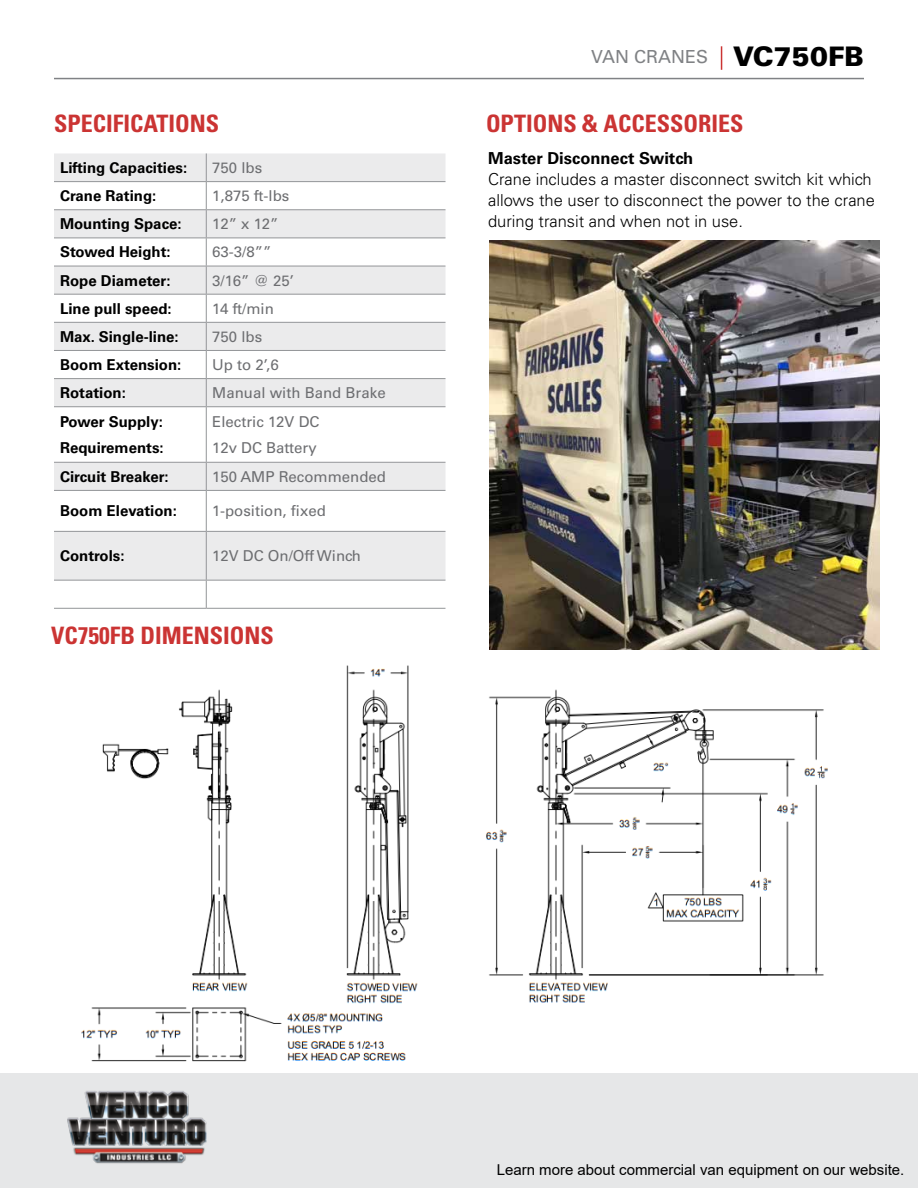
<style>
.page{position:relative;width:918px;height:1188px;background:#fff}
.page>*{position:absolute;margin:0;border:0;box-sizing:border-box;transform-origin:0 0}
.t1{font:700 condensed 24px "Univers LT Std";color:#cb3433}
.t2{font:18px "Univers LT Pro 55 Roman";color:#808285}
.t3{font:300 16.5px/21px "Univers LT Std";color:#000}
.t4{font:700 16.5px "Univers LT Std";color:#000}
.t5{font:700 15px/26.2px "Univers LT Std";color:#000}
.t6{font:15px/26.2px "Univers LT Std";color:#6d6e71}
.t7{font:15px "Arial";color:#000}
.s1{font-family:"Univers LT Std";font-weight:900;font-size:27px;color:#000}
</style>
<div class="page">
<div style="left:0;top:1073px;width:918px;height:115px;background:#e6e7e8"></div>
<svg style="left:54px;top:153px;width:392px;height:427px;fill:#ebebec"></svg>
<hr style="left:54px;top:181px;width:152px;height:1px;background:#939598">
<hr style="left:206px;top:181px;width:240px;height:1px;background:#939598">
<hr style="left:54px;top:209px;width:152px;height:1px;background:#939598">
<hr style="left:206px;top:209px;width:240px;height:1px;background:#939598">
<hr style="left:54px;top:238px;width:152px;height:1px;background:#939598">
<hr style="left:206px;top:238px;width:240px;height:1px;background:#939598">
<hr style="left:54px;top:266px;width:152px;height:1px;background:#939598">
<hr style="left:206px;top:266px;width:240px;height:1px;background:#939598">
<hr style="left:54px;top:294px;width:152px;height:1px;background:#939598">
<hr style="left:206px;top:294px;width:240px;height:1px;background:#939598">
<hr style="left:54px;top:322px;width:152px;height:1px;background:#939598">
<hr style="left:206px;top:322px;width:240px;height:1px;background:#939598">
<hr style="left:54px;top:350px;width:152px;height:1px;background:#939598">
<hr style="left:206px;top:350px;width:240px;height:1px;background:#939598">
<hr style="left:54px;top:378px;width:152px;height:1px;background:#939598">
<hr style="left:206px;top:378px;width:240px;height:1px;background:#939598">
<svg style="left:206px;top:153px;width:1px;height:253px"></svg>
<hr style="left:54px;top:406px;width:152px;height:1px;background:#939598">
<hr style="left:206px;top:406px;width:240px;height:1px;background:#939598">
<hr style="left:206px;top:407px;width:1px;height:55px;background:#939598">
<hr style="left:54px;top:462px;width:152px;height:1px;background:#939598">
<hr style="left:206px;top:462px;width:240px;height:1px;background:#939598">
<svg style="left:206px;top:463px;width:1px;height:27px"></svg>
<hr style="left:54px;top:490px;width:152px;height:1px;background:#939598">
<hr style="left:206px;top:490px;width:240px;height:1px;background:#939598">
<hr style="left:206px;top:491px;width:1px;height:40px;background:#939598">
<hr style="left:54px;top:531px;width:152px;height:1px;background:#939598">
<hr style="left:206px;top:531px;width:240px;height:1px;background:#939598">
<hr style="left:206px;top:532px;width:1px;height:48px;background:#939598">
<hr style="left:54px;top:580px;width:152px;height:1px;background:#939598">
<hr style="left:206px;top:580px;width:240px;height:1px;background:#939598">
<svg style="left:206px;top:581px;width:1px;height:27px"></svg>
<hr style="left:54px;top:608px;width:152px;height:1px;background:#939598">
<hr style="left:206px;top:608px;width:240px;height:1px;background:#939598">
<svg style="left:721px;top:46px;width:1px;height:24px"></svg>
<hr style="left:54px;top:78px;width:810px;height:1px;background:#808285">
<img style="left:67px;top:1091px;width:140px;height:73px">
<img style="left:490px;top:241px;width:389px;height:408px">
<img style="left:81px;top:665px;width:747px;height:397px">
<h1 class="t1" style="left:54px;top:109px;width:167px">SPECIFICATIONS</h1>
<p class="t5" style="left:60px;top:155px;width:129px">Lifting Capacities:</p>
<p class="t6" style="left:212px;top:155px;width:52px">750 lbs</p>
<p class="t5" style="left:60px;top:183px;width:98px">Crane Rating:</p>
<p class="t6" style="left:212px;top:183px;width:79px">1,875 ft-lbs</p>
<p class="t5" style="left:60px;top:211px;width:123px">Mounting Space:</p>
<p class="t6" style="left:212px;top:211px;width:68px">12” x 12”</p>
<p class="t5" style="left:60px;top:239px;width:112px">Stowed Height:</p>
<p class="t6" style="left:212px;top:239px;width:61px">63-3/8””</p>
<p class="t5" style="left:60px;top:267px;width:112px">Rope Diameter:</p>
<p class="t6" style="left:212px;top:267px;width:83px">3/16” @ 25’</p>
<p class="t5" style="left:60px;top:295px;width:113px">Line pull speed:</p>
<p class="t6" style="left:212px;top:295px;width:63px">14 ft/min</p>
<p class="t5" style="left:60px;top:323px;width:120px">Max. Single-line:</p>
<p class="t6" style="left:212px;top:323px;width:52px">750 lbs</p>
<p class="t5" style="left:60px;top:352px;width:123px">Boom Extension:</p>
<p class="t6" style="left:212px;top:352px;width:68px">Up to 2’,6</p>
<p class="t5" style="left:60px;top:380px;width:67px">Rotation:</p>
<p class="t6" style="left:212px;top:380px;width:175px">Manual with Band Brake</p>
<p class="t5" style="left:60px;top:408px;width:105px">Power Supply:<br>Requirements:</p>
<p class="t6" style="left:212px;top:408px;width:109px">Electric 12V DC<br>12v DC Battery</p>
<p class="t5" style="left:60px;top:463px;width:110px">Circuit Breaker:</p>
<p class="t6" style="left:212px;top:463px;width:175px">150 AMP Recommended</p>
<p class="t5" style="left:60px;top:498px;width:118px">Boom Elevation:</p>
<p class="t6" style="left:212px;top:498px;width:115px">1-position, fixed</p>
<p class="t5" style="left:60px;top:543px;width:66px">Controls:</p>
<p class="t6" style="left:212px;top:543px;width:150px">12V DC On/Off Winch</p>
<h1 class="t1" style="left:51px;top:621px;width:224px">VC750FB DIMENSIONS</h1>
<p class="t2" style="left:591px;top:45px;width:274px">VAN CRANES <span class="s1">VC750FB</span></p>
<h1 class="t1" style="left:486px;top:109px;width:259px">OPTIONS &amp; ACCESSORIES</h1>
<p class="t4" style="left:488px;top:149px;width:207px">Master Disconnect Switch</p>
<p class="t3" style="left:488px;top:169px;width:388px">Crane includes a master disconnect switch kit which allows the user to disconnect the power to the crane during transit and when not in use.</p>
<p class="t7" style="left:497px;top:1160px;width:409px">Learn more about commercial van equipment on our website.</p>
</div>
